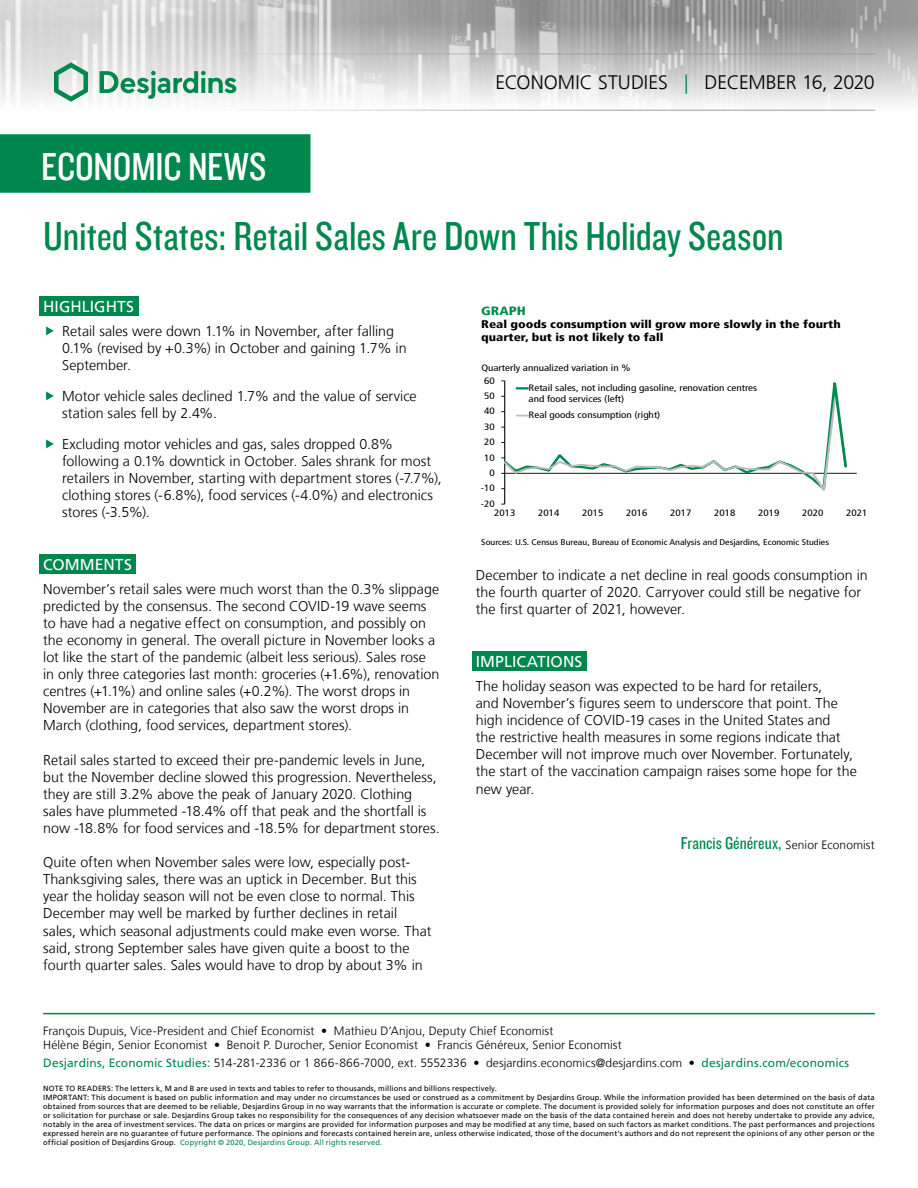
<style>
.page{position:relative;width:918px;height:1188px;background:#fff}
.page>*{position:absolute;margin:0;border:0;box-sizing:border-box;transform-origin:0 0}
.t1{font:42px "Knockout 29 Junior Ltweight";color:#00874e}
.t2{font:40.5px "Knockout 29 Junior Ltweight";letter-spacing:-.005em;color:#fff}
.t3{font:300 19.5px "Frutiger LT";letter-spacing:-.005em;color:#000}
.t4{font:18px "Knockout 29 Junior Ltweight";color:#00874e}
.t5{font:15.75px "Frutiger LT";letter-spacing:.005em;color:#fff}
.t6{font:300 14.25px/17.1px "Frutiger LT";color:#000}
.t7{font:300 12px/14.4px "Frutiger LT";letter-spacing:.005em;color:#000}
.t8{font:900 condensed 12px "Frutiger LT";color:#008b4d;scale:1.2 1}
.t9{font:900 condensed 11.1px/13.2px "Frutiger LT";color:#000;scale:1.2 1}
.t10{font:condensed 9.3px "Frutiger LT";color:#000;scale:1.2 1}
.t11{font:condensed 9.15px "Frutiger LT";color:#000;scale:1.2 1}
.t12{font:condensed 8.25px "Frutiger LT";color:#000;scale:1.2 1}
.t13{font:7.5px/9px "Frutiger LT";letter-spacing:.02em;color:#000}
.s1{color:#00874e}
.s2{font-family:"Frutiger LT";font-weight:300;font-size:12px;color:#000}
.s3{font-weight:400;color:#00874e}
</style>
<div class="page">
<img style="left:0;top:0;width:918px;height:164px">
<hr style="left:43px;top:54px;width:832px;height:1px;background:#9d9d9c">
<hr style="left:43px;top:110px;width:832px;height:1px;background:#9d9d9c">
<svg style="left:54px;top:62px;width:34px;height:40px"></svg>
<svg style="left:100px;top:71px;width:136px;height:28px"></svg>
<div style="left:0;top:135px;width:310px;height:57px;background:#00874e"></div>
<div style="left:0;top:134px;width:310px;height:59px;border:2px solid #00874e"></div>
<hr style="left:43px;top:1013px;width:832px;height:1px;background:#00874e">
<div style="left:39px;top:296px;width:99px;height:20px;background:#00874e"></div>
<div style="left:39px;top:554px;width:97px;height:20px;background:#00874e"></div>
<div style="left:472px;top:651px;width:114px;height:20px;background:#00874e"></div>
<hr style="left:504px;top:381px;width:1px;height:123px;background:#000">
<hr style="left:505px;top:473px;width:352px;height:1px;background:#000">
<svg style="left:501px;top:381px;width:348px;height:115px"></svg>
<h2 class="t2" style="left:41px;top:140px;width:227px">ECONOMIC NEWS</h2>
<h3 class="t3" style="left:496px;top:72px;width:381px">ECONOMIC STUDIES <span class="s1">|</span> DECEMBER 16, 2020</h3>
<h1 class="t1" style="left:43px;top:209px;width:742px">United States: Retail Sales Are Down This Holiday Season</h1>
<p class="t5" style="left:43px;top:297px;width:92px">HIGHLIGHTS</p>
<p class="t6" style="left:62px;top:323px;width:346px">Retail sales were down 1.1% in November, after falling<br>0.1% (revised by +0.3%) in October and gaining 1.7% in<br>September.</p>
<p class="t6" style="left:62px;top:388px;width:356px">Motor vehicle sales declined 1.7% and the value of service station sales fell by 2.4%.</p>
<p class="t6" style="left:62px;top:435px;width:381px">Excluding motor vehicles and gas, sales dropped 0.8% following a 0.1% downtick in October. Sales shrank for most retailers in November, starting with department stores (-7.7%), clothing stores (-6.8%), food services (-4.0%) and electronics stores (-3.5%).</p>
<p class="t5" style="left:43px;top:555px;width:90px">COMMENTS</p>
<p class="t6" style="left:43px;top:580px;width:398px">November’s retail sales were much worst than the 0.3% slippage predicted by the consensus. The second COVID‑19 wave seems to have had a negative effect on consumption, and possibly on the economy in general. The overall picture in November looks a lot like the start of the pandemic (albeit less serious). Sales rose in only three categories last month: groceries (+1.6%), renovation centres (+1.1%) and online sales (+0.2%). The worst drops in November are in categories that also saw the worst drops in March (clothing, food services, department stores).</p>
<p class="t6" style="left:43px;top:751px;width:398px">Retail sales started to exceed their pre-pandemic levels in June, but the November decline slowed this progression. Nevertheless, they are still 3.2% above the peak of January 2020. Clothing sales have plummeted -18.4% off that peak and the shortfall is now -18.8% for food services and -18.5% for department stores.</p>
<p class="t6" style="left:43px;top:854px;width:390px">Quite often when November sales were low, especially post-Thanksgiving sales, there was an uptick in December. But this year the holiday season will not be even close to normal. This December may well be marked by further declines in retail sales, which seasonal adjustments could make even worse. That said, strong September sales have given quite a boost to the fourth quarter sales. Sales would have to drop by about 3% in</p>
<p class="t8" style="left:481px;top:303px;width:39px">GRAPH</p>
<p class="t9" style="left:481px;top:318px;width:301px">Real goods consumption will grow more slowly in the fourth quarter, but is not likely to fall</p>
<p class="t11" style="left:481px;top:363px;width:126px">Quarterly annualized variation in %</p>
<p class="t10" style="left:484px;top:375px;width:10px">60</p>
<p class="t11" style="left:484px;top:391px;width:10px">50</p>
<p class="t11" style="left:484px;top:406px;width:10px">40</p>
<p class="t11" style="left:484px;top:421px;width:10px">30</p>
<p class="t10" style="left:484px;top:437px;width:10px">20</p>
<p class="t11" style="left:484px;top:452px;width:10px">10</p>
<p class="t11" style="left:489px;top:468px;width:6px">0</p>
<p class="t11" style="left:481px;top:483px;width:13px">-10</p>
<p class="t10" style="left:481px;top:498px;width:13px">-20</p>
<p class="t10" style="left:529px;top:382px;width:192px">Retail sales, not including gasoline, renovation centres</p>
<p class="t11" style="left:529px;top:393px;width:81px">and food services (left)</p>
<p class="t10" style="left:529px;top:410px;width:111px">Real goods consumption (right)</p>
<p class="t11" style="left:494px;top:507px;width:19px">2013</p>
<p class="t11" style="left:538px;top:507px;width:19px">2014</p>
<p class="t11" style="left:582px;top:507px;width:19px">2015</p>
<p class="t11" style="left:626px;top:507px;width:19px">2016</p>
<p class="t11" style="left:670px;top:507px;width:19px">2017</p>
<p class="t11" style="left:714px;top:507px;width:19px">2018</p>
<p class="t11" style="left:758px;top:507px;width:19px">2019</p>
<p class="t11" style="left:802px;top:507px;width:19px">2020</p>
<p class="t11" style="left:846px;top:507px;width:19px">2021</p>
<p class="t12" style="left:481px;top:537px;width:291px">Sources: U.S. Census Bureau, Bureau of Economic Analysis and Desjardins, Economic Studies</p>
<p class="t6" style="left:476px;top:567px;width:393px">December to indicate a net decline in real goods consumption in the fourth quarter of 2020. Carryover could still be negative for the first quarter of 2021, however.</p>
<p class="t5" style="left:476px;top:652px;width:108px">IMPLICATIONS</p>
<p class="t6" style="left:476px;top:678px;width:382px">The holiday season was expected to be hard for retailers,<br>and November’s figures seem to underscore that point. The high incidence of COVID‑19 cases in the United States and<br>the restrictive health measures in some regions indicate that December will not improve much over November. Fortunately, the start of the vaccination campaign raises some hope for the new year.</p>
<p class="t4" style="left:681px;top:832px;width:195px">Francis Généreux, <span class="s2">Senior Economist</span></p>
<p class="t7" style="left:43px;top:1023px;width:580px">François Dupuis, Vice-President and Chief Economist • Mathieu D’Anjou, Deputy Chief Economist<br>Hélène Bégin, Senior Economist • Benoit P. Durocher, Senior Economist • Francis Généreux, Senior Economist</p>
<p class="t7" style="left:43px;top:1056px;width:808px"><span class="s3">Desjardins, Economic Studies:</span> 514‑281‑2336 or 1 866‑866‑7000, ext. 5552336 • desjardins.economics@desjardins.com • <span class="s3">desjardins.com/economics</span></p>
<p class="t13" style="left:43px;top:1084px;width:833px">NOTE TO READERS: The letters k, M and B are used in texts and tables to refer to thousands, millions and billions respectively.<br>IMPORTANT: This document is based on public information and may under no circumstances be used or construed as a commitment by Desjardins Group. While the information provided has been determined on the basis of data obtained from sources that are deemed to be reliable, Desjardins Group in no way warrants that the information is accurate or complete. The document is provided solely for information purposes and does not constitute an offer or solicitation for purchase or sale. Desjardins Group takes no responsibility for the consequences of any decision whatsoever made on the basis of the data contained herein and does not hereby undertake to provide any advice, notably in the area of investment services. The data on prices or margins are provided for information purposes and may be modified at any time, based on such factors as market conditions. The past performances and projections expressed herein are no guarantee of future performance. The opinions and forecasts contained herein are, unless otherwise indicated, those of the document’s authors and do not represent the opinions of any other person or the official position of Desjardins Group. <span class="s1">Copyright © 2020, Desjardins Group. All rights reserved.</span></p>
</div>
